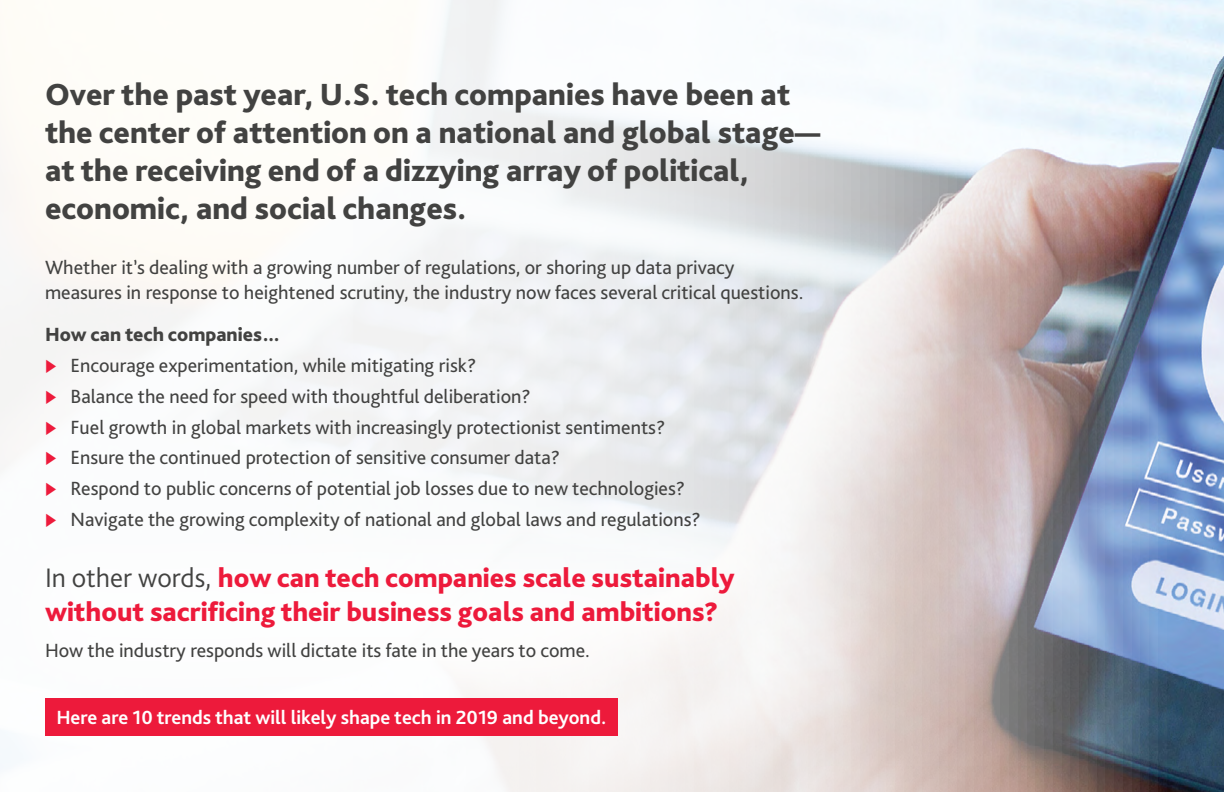
<style>
.page{position:relative;width:1224px;height:792px;background:#fff}
.page>*{position:absolute;margin:0;border:0;box-sizing:border-box;transform-origin:0 0}
.t1{font:800 32px/38px "Bliss Pro";color:#424241}
.t2{font:800 28px/34px "Bliss Pro";color:#ed1a3b}
.t3{font:20px/25px "Bliss Pro";color:#424241}
.t4{font:700 20px "Bliss Pro";color:#fff}
.t5{font:800 20px "Bliss Pro";color:#424241}
.s1{color:#ed1a3b}
.s2{font-weight:300;color:#424241}
</style>
<div class="page">
<img style="left:0;top:0;width:1224px;height:792px">
<div style="left:0;top:489px;width:811px;height:252px;background:#fff"></div>
<div style="left:45px;top:698px;width:573px;height:38px;background:#ed1a3b"></div>
<h1 class="t1" style="left:45px;top:75px;width:777px">Over the past year, U.S. tech companies have been at the center of attention on a national and global stage— at the receiving end of a dizzying array of political, economic, and social changes.</h1>
<p class="t3" style="left:45px;top:255px;width:760px">Whether it’s dealing with a growing number of regulations, or shoring up data privacy measures in response to heightened scrutiny, the industry now faces several critical questions.</p>
<p class="t5" style="left:45px;top:322px;width:237px">How can tech companies…</p>
<p class="t3" style="left:45px;top:353px;width:433px"><span class="s1">◆</span> Encourage experimentation, while mitigating risk?</p>
<p class="t3" style="left:45px;top:383px;width:487px"><span class="s1">◆</span> Balance the need for speed with thoughtful deliberation?</p>
<p class="t3" style="left:45px;top:414px;width:622px"><span class="s1">◆</span> Fuel growth in global markets with increasingly protectionist sentiments?</p>
<p class="t3" style="left:45px;top:445px;width:517px"><span class="s1">◆</span> Ensure the continued protection of sensitive consumer data?</p>
<p class="t3" style="left:45px;top:475px;width:642px"><span class="s1">◆</span> Respond to public concerns of potential job losses due to new technologies?</p>
<p class="t3" style="left:45px;top:506px;width:657px"><span class="s1">◆</span> Navigate the growing complexity of national and global laws and regulations?</p>
<h2 class="t2" style="left:45px;top:560px;width:691px"><span class="s2">In other words,</span> how can tech companies scale sustainably without sacrificing their business goals and ambitions?</h2>
<p class="t3" style="left:45px;top:638px;width:546px">How the industry responds will dictate its fate in the years to come.</p>
<p class="t4" style="left:56px;top:705px;width:552px">Here are 10 trends that will likely shape tech in 2019 and beyond.</p>
</div>
